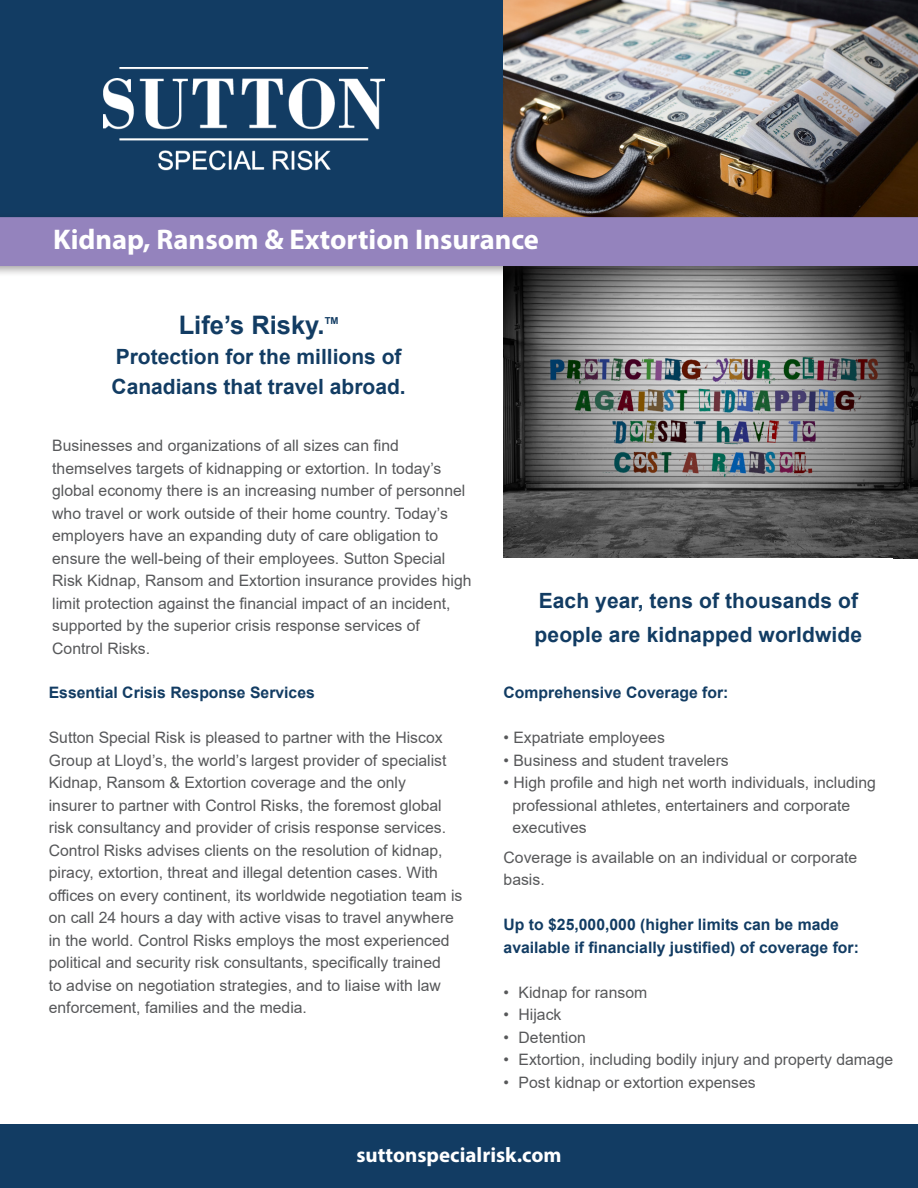
<style>
.page{position:relative;width:918px;height:1188px;background:#fff}
.page>*{position:absolute;margin:0;border:0;box-sizing:border-box;transform-origin:0 0}
.t1{font:700 28.5px "Myriad Pro";color:#fff}
.t2{font:700 25.5px "Arial";color:#123c63}
.call_out{font:700 21px "Arial";color:#123c63}
.t3{font:700 21px "Myriad Pro";color:#fff}
.Bullets{font:15.75px/22.5px "Arial";color:#57585a}
.Bullets-2{font:700 15.75px/22.5px "Arial";color:#123c63}
.t4{font:700 9.6px "Arial";color:#123c63}
</style>
<div class="page">
<div style="left:0;top:0;width:918px;height:221px;background:#123c63"></div>
<div style="left:0;top:1125px;width:918px;height:63px;background:#123c63"></div>
<img style="left:504px;top:277px;width:414px;height:281px">
<img style="left:504px;top:0;width:414px;height:212px">
<img style="left:104px;top:68px;width:281px;height:103px">
<div style="left:0;top:212px;width:918px;height:65px;background:#231f20;opacity:.4"></div>
<div style="left:0;top:217px;width:918px;height:49px;background:#9483bd"></div>
<p class="t1" style="left:53px;top:221px;width:487px">Kidnap, Ransom &amp; Extortion Insurance</p>
<p class="t2" style="left:179px;top:307px;width:147px">Life’s Risky.</p>
<p class="t4" style="left:325px;top:314px;width:15px">TM</p>
<p class="call_out" style="left:116px;top:342px;width:287px">Protection for the millions of</p>
<p class="call_out" style="left:112px;top:372px;width:296px">Canadians that travel abroad.</p>
<p class="Bullets" style="left:52px;top:435px;width:348px">Businesses and organizations of all sizes can find</p>
<p class="Bullets" style="left:52px;top:457px;width:415px">themselves targets of kidnapping or extortion. In today’s global economy there is an increasing number of personnel who travel or work outside of their home country. Today’s</p>
<p class="Bullets" style="left:52px;top:525px;width:388px">employers have an expanding duty of care obligation to</p>
<p class="Bullets" style="left:52px;top:547px;width:421px">ensure the well-being of their employees. Sutton Special<br>Risk Kidnap, Ransom and Extortion insurance provides high limit protection against the financial impact of an incident,</p>
<p class="Bullets" style="left:52px;top:615px;width:369px">supported by the superior crisis response services of</p>
<p class="Bullets" style="left:52px;top:637px;width:100px">Control Risks.</p>
<p class="Bullets-2" style="left:49px;top:682px;width:268px">Essential Crisis Response Services</p>
<p class="Bullets" style="left:49px;top:726px;width:415px">Sutton Special Risk is pleased to partner with the Hiscox Group at Lloyd’s, the world’s largest provider of specialist Kidnap, Ransom &amp; Extortion coverage and the only<br>insurer to partner with Control Risks, the foremost global risk consultancy and provider of crisis response services.<br>Control Risks advises clients on the resolution of kidnap, piracy, extortion, threat and illegal detention cases. With offices on every continent, its worldwide negotiation team is on call 24 hours a day with active visas to travel anywhere in the world. Control Risks employs the most experienced political and security risk consultants, specifically trained<br>to advise on negotiation strategies, and to liaise with law enforcement, families and the media.</p>
<p class="call_out" style="left:539px;top:585px;width:321px">Each year, tens of thousands of</p>
<p class="call_out" style="left:535px;top:620px;width:329px">people are kidnapped worldwide</p>
<p class="Bullets-2" style="left:504px;top:682px;width:226px">Comprehensive Coverage for:</p>
<p class="Bullets" style="left:504px;top:726px;width:163px">• Expatriate employees</p>
<p class="Bullets" style="left:504px;top:749px;width:227px">• Business and student travelers</p>
<p class="Bullets" style="left:504px;top:771px;width:374px">• High profile and high net worth individuals, including</p>
<p class="Bullets" style="left:512px;top:794px;width:339px">professional athletes, entertainers and corporate</p>
<p class="Bullets" style="left:512px;top:816px;width:76px">executives</p>
<p class="Bullets" style="left:504px;top:846px;width:355px">Coverage is available on an individual or corporate basis.</p>
<p class="Bullets-2" style="left:504px;top:913px;width:357px">Up to $25,000,000 (higher limits can be made available if financially justified) of coverage for:</p>
<p class="Bullets" style="left:504px;top:981px;width:145px">• Kidnap for ransom</p>
<p class="Bullets" style="left:504px;top:1003px;width:59px">• Hijack</p>
<p class="Bullets" style="left:504px;top:1026px;width:84px">• Detention</p>
<p class="Bullets" style="left:504px;top:1048px;width:391px">• Extortion, including bodily injury and property damage</p>
<p class="Bullets" style="left:504px;top:1071px;width:254px">• Post kidnap or extortion expenses</p>
<p class="t3" style="left:356px;top:1142px;width:207px">suttonspecialrisk.com</p>
</div>
